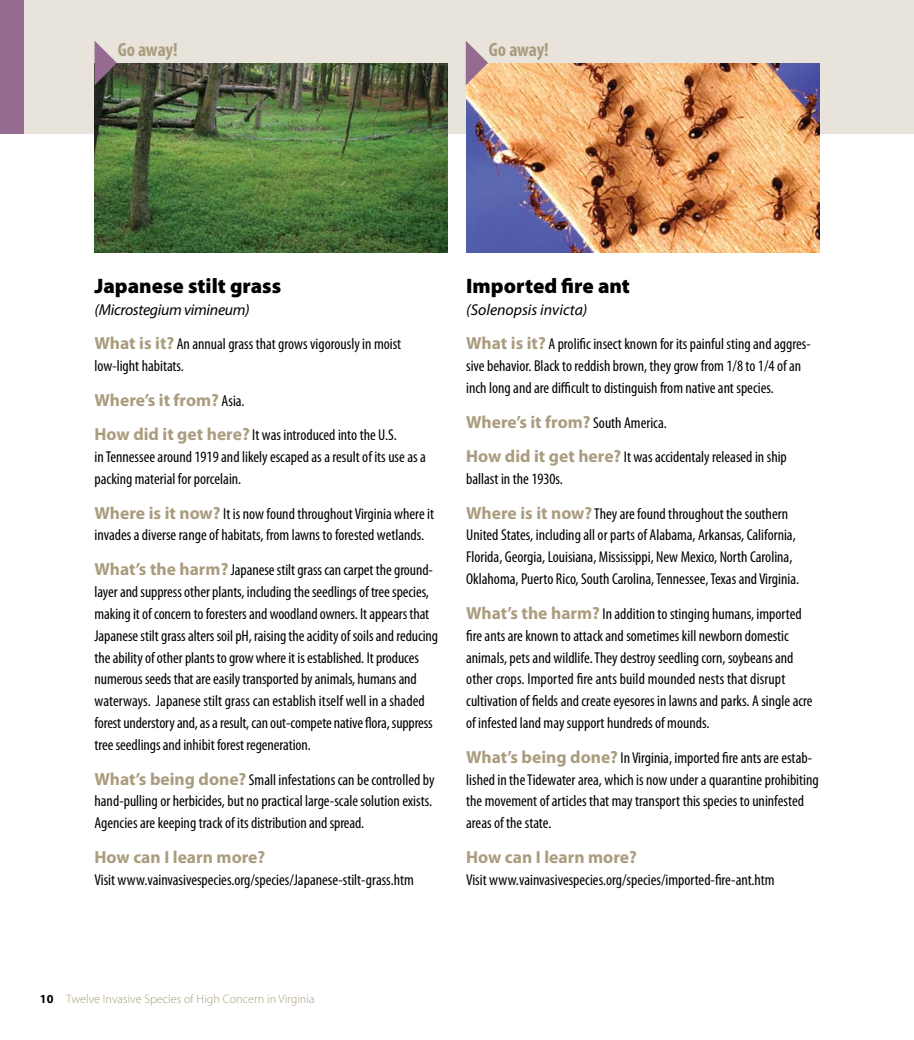
<style>
.page{position:relative;width:914px;height:1040px;background:#fff}
.page>*{position:absolute;margin:0;border:0;box-sizing:border-box;transform-origin:0 0}
.t1{font:900 21px "Myriad Pro";color:#000}
.t2{font:700 condensed 19.25px "Myriad Pro";letter-spacing:-.01em;color:#aa9c7e}
.t3{font:700 17.5px "Myriad Pro";color:#aa9c7e}
.t4{font:condensed 15.75px/21.9px "Myriad Pro";color:#000}
.t5{font:300 12.25px "Myriad Pro";color:#aa9c7e}
.s1{font-style:italic;font-stretch:normal}
.s2{font-weight:700;font-stretch:normal;font-size:17.5px;color:#aa9c7e}
.s3{font-weight:400;font-stretch:condensed;font-size:15.75px;color:#000}
.s4{font-weight:700;color:#000}
</style>
<div class="page">
<div style="left:0;top:0;width:914px;height:134px;background:#e8e4db"></div>
<img style="left:466px;top:63px;width:353px;height:189px">
<img style="left:94px;top:63px;width:353px;height:189px">
<svg style="left:466px;top:41px;width:22px;height:44px"></svg>
<svg style="left:95px;top:41px;width:22px;height:44px"></svg>
<div style="left:0;top:0;width:24px;height:134px;background:#966b91"></div>
<p class="t2" style="left:118px;top:38px;width:61px">Go away!</p>
<p class="t2" style="left:489px;top:38px;width:61px">Go away!</p>
<h1 class="t1" style="left:94px;top:272px;width:188px">Japanese stilt grass</h1>
<p class="t4" style="left:94px;top:292px;width:308px;line-height:34.5px"><span class="s1">(Microstegium vimineum)<br></span><span class="s2">What is it?</span> An annual grass that grows vigorously in moist</p>
<p class="t4" style="left:94px;top:355px;width:91px">low-light habitats.</p>
<p class="t3" style="left:94px;top:388px;width:152px">Where’s it from? <span class="s3">Asia.</span></p>
<p class="t4" style="left:94px;top:424px;width:333px"><span class="s2">How did it get here?</span> It was introduced into the U.S.<br>in Tennessee around 1919 and likely escaped as a result of its use as a packing material for porcelain.</p>
<p class="t4" style="left:94px;top:502px;width:341px"><span class="s2">Where is it now?</span> It is now found throughout Virginia where it invades a diverse range of habitats, from lawns to forested wetlands.</p>
<p class="t4" style="left:94px;top:558px;width:345px"><span class="s2">What’s the harm?</span> Japanese stilt grass can carpet the ground&shy;layer and suppress other plants, including the seedlings of tree species, making it of concern to foresters and woodland owners. It appears that Japanese stilt grass alters soil pH, raising the acidity of soils and reducing the ability of other plants to grow where it is established. It produces numerous seeds that are easily transported by animals, humans and waterways. Japanese stilt grass can establish itself well in a shaded forest understory and, as a result, can out-compete native flora, suppress tree seedlings and inhibit forest regeneration.</p>
<p class="t4" style="left:94px;top:768px;width:341px"><span class="s2">What’s being done?</span> Small infestations can be controlled by hand-pulling or herbicides, but no practical large-scale solution exists.<br>Agencies are keeping track of its distribution and spread.</p>
<p class="t3" style="left:94px;top:845px;width:172px">How can I learn more?</p>
<p class="t4" style="left:94px;top:868px;width:321px">Visit www.vainvasivespecies.org/species/Japanese-stilt-grass.htm</p>
<h1 class="t1" style="left:466px;top:272px;width:165px">Imported fire ant</h1>
<p class="t4" style="left:466px;top:292px;width:346px;line-height:34.5px"><span class="s1">(Solenopsis invicta)<br></span><span class="s2">What is it?</span> A prolific insect known for its painful sting and aggres-</p>
<p class="t4" style="left:466px;top:355px;width:336px">sive behavior. Black to reddish brown, they grow from 1/8 to 1/4 of an inch long and are difficult to distinguish from native ant species.</p>
<p class="t3" style="left:466px;top:410px;width:202px">Where’s it from? <span class="s3">South America.</span></p>
<p class="t4" style="left:466px;top:446px;width:322px"><span class="s2">How did it get here?</span> It was accidentaly released in ship ballast in the 1930s.</p>
<p class="t4" style="left:466px;top:502px;width:334px"><span class="s2">Where is it now?</span> They are found throughout the southern United States, including all or parts of Alabama, Arkansas, California, Florida, Georgia, Louisiana, Mississippi, New Mexico, North Carolina, Oklahoma, Puerto Rico, South Carolina, Tennessee, Texas and Virginia.</p>
<p class="t4" style="left:466px;top:602px;width:348px"><span class="s2">What’s the harm?</span> In addition to stinging humans, imported fire ants are known to attack and sometimes kill newborn domestic animals, pets and wildlife. They destroy seedling corn, soybeans and other crops. Imported fire ants build mounded nests that disrupt cultivation of fields and create eyesores in lawns and parks. A single acre of infested land may support hundreds of mounds.</p>
<p class="t4" style="left:466px;top:746px;width:354px"><span class="s2">What’s being done?</span> In Virginia, imported fire ants are estab&shy;lished in the Tidewater area, which is now under a quarantine prohibiting the movement of articles that may transport this species to uninfested areas of the state.</p>
<p class="t3" style="left:466px;top:845px;width:172px">How can I learn more?</p>
<p class="t4" style="left:466px;top:868px;width:310px">Visit www.vainvasivespecies.org/species/imported-fire-ant.htm</p>
<p class="t5" style="left:40px;top:991px;width:276px"><span class="s4">10</span> Twelve Invasive Species of High Concern in Virginia</p>
</div>
